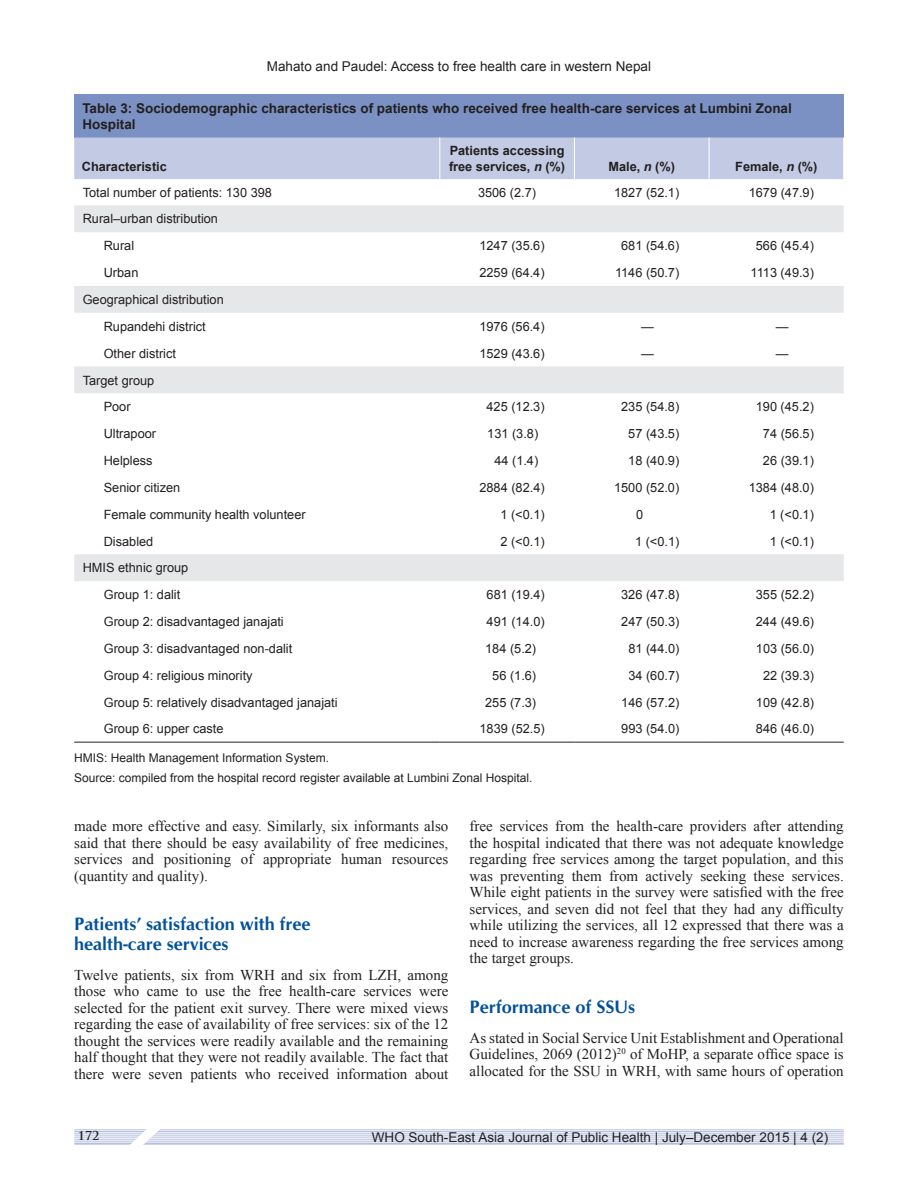
<style>
.page{position:relative;width:918px;height:1188px;background:#fff}
.page>*{position:absolute;margin:0;border:0;box-sizing:border-box;transform-origin:0 0}
.t1{font:700 18px/19.8px "CG Omega";color:#01519b}
.t2{font:15px/16.5px "Times New Roman";color:#231f20;text-align:justify}
.t3{font:13.5px "Arial";color:#231f20}
.t4{font:700 13.5px/16.2px "Arial";color:#231f20}
.t5{font:12.75px/26.8px "Arial";color:#231f20}
.t6{font:700 12.75px/15.3px "Arial";color:#231f20}
.t7{font:12px/20.7px "Arial";color:#231f20}
.t8{font:700 12px "Trajan Pro";color:#231f20}
.s1{font-style:italic}
</style>
<div class="page">
<hr style="left:74px;top:1130px;width:770px;height:1px;background:#b6bfde">
<hr style="left:74px;top:1131px;width:770px;height:1px;background:#b6bfde">
<hr style="left:74px;top:1133px;width:770px;height:1px;background:#b6bfde">
<hr style="left:74px;top:1135px;width:770px;height:1px;background:#b6bfde">
<hr style="left:74px;top:1137px;width:770px;height:1px;background:#b6bfde">
<hr style="left:74px;top:1139px;width:770px;height:1px;background:#b6bfde">
<hr style="left:74px;top:1141px;width:770px;height:1px;background:#b6bfde">
<hr style="left:74px;top:1143px;width:770px;height:2px;background:#b6bfde">
<svg style="left:116px;top:1129px;width:62px;height:16px"></svg>
<div style="left:74px;top:94px;width:770px;height:44px;background:#7b91c4"></div>
<div style="left:74px;top:138px;width:769px;height:41px;background:#c3cbe4"></div>
<svg style="left:74px;top:205px;width:770px;height:376px"></svg>
<hr style="left:439px;top:138px;width:1px;height:41px;background:#fff">
<hr style="left:574px;top:138px;width:1px;height:41px;background:#fff">
<hr style="left:709px;top:138px;width:1px;height:41px;background:#fff">
<hr style="left:74px;top:742px;width:366px;height:1px;background:#231f20">
<hr style="left:440px;top:742px;width:134px;height:1px;background:#231f20">
<hr style="left:574px;top:742px;width:135px;height:1px;background:#231f20">
<hr style="left:709px;top:742px;width:135px;height:1px;background:#231f20">
<p class="t3" style="left:267px;top:58px;width:386px">Mahato and Paudel: Access to free health care in western Nepal</p>
<p class="t4" style="left:82px;top:100px;width:711px">Table 3: Sociodemographic characteristics of patients who received free health-care services at Lumbini Zonal<br>Hospital</p>
<p class="t6" style="left:82px;top:159px;width:87px">Characteristic</p>
<p class="t6" style="left:449px;top:144px;width:118px">Patients accessing free services, <span class="s1">n</span> (%)</p>
<p class="t6" style="left:608px;top:159px;width:68px">Male, <span class="s1">n</span> (%)</p>
<p class="t6" style="left:735px;top:159px;width:84px">Female, <span class="s1">n</span> (%)</p>
<p class="t5" style="left:83px;top:179px;width:191px">Total number of patients: 130 398</p>
<p class="t5" style="left:478px;top:179px;width:60px">3506 (2.7)</p>
<p class="t5" style="left:614px;top:179px;width:67px">1827 (52.1)</p>
<p class="t5" style="left:749px;top:179px;width:67px">1679 (47.9)</p>
<p class="t5" style="left:104px;top:206px;width:116px;text-indent:-21px">Rural–urban distribution<br>Rural</p>
<p class="t5" style="left:479px;top:233px;width:67px">1247 (35.6)</p>
<p class="t5" style="left:621px;top:233px;width:60px">681 (54.6)</p>
<p class="t5" style="left:756px;top:233px;width:60px">566 (45.4)</p>
<p class="t5" style="left:104px;top:259px;width:36px">Urban</p>
<p class="t5" style="left:479px;top:259px;width:67px">2259 (64.4)</p>
<p class="t5" style="left:615px;top:259px;width:66px">1146 (50.7)</p>
<p class="t5" style="left:751px;top:259px;width:65px">1113 (49.3)</p>
<p class="t5" style="left:83px;top:286px;width:143px;text-align:center">Geographical distribution<br>Rupandehi district</p>
<p class="t5" style="left:479px;top:313px;width:67px">1976 (56.4)</p>
<p class="t5" style="left:641px;top:313px;width:14px">—</p>
<p class="t5" style="left:776px;top:313px;width:14px">—</p>
<p class="t5" style="left:104px;top:340px;width:74px">Other district</p>
<p class="t5" style="left:479px;top:340px;width:67px">1529 (43.6)</p>
<p class="t5" style="left:641px;top:340px;width:14px">—</p>
<p class="t5" style="left:776px;top:340px;width:14px">—</p>
<p class="t5" style="left:83px;top:367px;width:73px;text-align:center">Target group<br>Poor</p>
<p class="t5" style="left:487px;top:394px;width:60px">425 (12.3)</p>
<p class="t5" style="left:621px;top:394px;width:60px">235 (54.8)</p>
<p class="t5" style="left:756px;top:394px;width:60px">190 (45.2)</p>
<p class="t5" style="left:104px;top:420px;width:54px">Ultrapoor</p>
<p class="t5" style="left:487px;top:420px;width:53px">131 (3.8)</p>
<p class="t5" style="left:628px;top:420px;width:53px">57 (43.5)</p>
<p class="t5" style="left:763px;top:420px;width:53px">74 (56.5)</p>
<p class="t5" style="left:104px;top:447px;width:50px">Helpless</p>
<p class="t5" style="left:494px;top:447px;width:45px">44 (1.4)</p>
<p class="t5" style="left:628px;top:447px;width:53px">18 (40.9)</p>
<p class="t5" style="left:763px;top:447px;width:53px">26 (39.1)</p>
<p class="t5" style="left:104px;top:474px;width:78px">Senior citizen</p>
<p class="t5" style="left:479px;top:474px;width:67px">2884 (82.4)</p>
<p class="t5" style="left:614px;top:474px;width:67px">1500 (52.0)</p>
<p class="t5" style="left:749px;top:474px;width:67px">1384 (48.0)</p>
<p class="t5" style="left:104px;top:501px;width:203px">Female community health volunteer</p>
<p class="t5" style="left:500px;top:501px;width:46px">1 (&lt;0.1)</p>
<p class="t5" style="left:636px;top:501px;width:9px">0</p>
<p class="t5" style="left:770px;top:501px;width:46px">1 (&lt;0.1)</p>
<p class="t5" style="left:104px;top:528px;width:51px">Disabled</p>
<p class="t5" style="left:500px;top:528px;width:46px">2 (&lt;0.1)</p>
<p class="t5" style="left:635px;top:528px;width:46px">1 (&lt;0.1)</p>
<p class="t5" style="left:770px;top:528px;width:46px">1 (&lt;0.1)</p>
<p class="t5" style="left:104px;top:555px;width:86px;text-indent:-21px">HMIS ethnic group<br>Group 1: dalit</p>
<p class="t5" style="left:487px;top:581px;width:60px">681 (19.4)</p>
<p class="t5" style="left:621px;top:581px;width:60px">326 (47.8)</p>
<p class="t5" style="left:756px;top:581px;width:60px">355 (52.2)</p>
<p class="t5" style="left:104px;top:608px;width:182px">Group 2: disadvantaged janajati</p>
<p class="t5" style="left:487px;top:608px;width:60px">491 (14.0)</p>
<p class="t5" style="left:621px;top:608px;width:60px">247 (50.3)</p>
<p class="t5" style="left:756px;top:608px;width:60px">244 (49.6)</p>
<p class="t5" style="left:104px;top:635px;width:190px">Group 3: disadvantaged non-dalit</p>
<p class="t5" style="left:485px;top:635px;width:53px">184 (5.2)</p>
<p class="t5" style="left:628px;top:635px;width:53px">81 (44.0)</p>
<p class="t5" style="left:756px;top:635px;width:60px">103 (56.0)</p>
<p class="t5" style="left:104px;top:662px;width:150px">Group 4: religious minority</p>
<p class="t5" style="left:492px;top:662px;width:45px">56 (1.6)</p>
<p class="t5" style="left:628px;top:662px;width:53px">34 (60.7)</p>
<p class="t5" style="left:763px;top:662px;width:53px">22 (39.3)</p>
<p class="t5" style="left:104px;top:689px;width:235px">Group 5: relatively disadvantaged janajati</p>
<p class="t5" style="left:485px;top:689px;width:53px">255 (7.3)</p>
<p class="t5" style="left:621px;top:689px;width:60px">146 (57.2)</p>
<p class="t5" style="left:756px;top:689px;width:60px">109 (42.8)</p>
<p class="t5" style="left:104px;top:716px;width:121px">Group 6: upper caste</p>
<p class="t5" style="left:480px;top:716px;width:67px">1839 (52.5)</p>
<p class="t5" style="left:621px;top:716px;width:60px">993 (54.0)</p>
<p class="t5" style="left:756px;top:716px;width:60px">846 (46.0)</p>
<p class="t7" style="left:74px;top:747px;width:460px">HMIS: Health Management Information System.<br>Source: compiled from the hospital record register available at Lumbini Zonal Hospital.</p>
<p class="t2" style="left:74px;top:818px;width:376px">made more effective and easy. Similarly, six informants also said that there should be easy availability of free medicines, services and positioning of appropriate human resources (quantity and quality).</p>
<p class="t1" style="left:74px;top:914px;width:238px">Patients’ satisfaction with free health-care services</p>
<p class="t2" style="left:74px;top:966px;width:376px">Twelve patients, six from WRH and six from LZH, among those who came to use the free health-care services were selected for the patient exit survey. There were mixed views regarding the ease of availability of free services: six of the 12 thought the services were readily available and the remaining half thought that they were not readily available. The fact that there were seven patients who received information about</p>
<p class="t2" style="left:470px;top:818px;width:376px">free services from the health-care providers after attending the hospital indicated that there was not adequate knowledge regarding free services among the target population, and this was preventing them from actively seeking these services.<br>While eight patients in the survey were satisfied with the free services, and seven did not feel that they had any difficulty while utilizing the services, all 12 expressed that there was a need to increase awareness regarding the free services among the target groups.</p>
<p class="t1" style="left:470px;top:997px;width:167px">Performance of SSU s</p>
<p class="t2" style="left:470px;top:1029px;width:376px">As stated in Social Service Unit Establishment and Operational Guidelines, 2069 (2012)<sup>20</sup> of MoHP, a separate office space is allocated for the SSU in WRH, with same hours of operation</p>
<p class="t8" style="left:78px;top:1128px;width:23px">172</p>
<p class="t3" style="left:372px;top:1129px;width:458px">WHO South-East Asia Journal of Public Health | July–December 2015 | 4 (2)</p>
</div>
